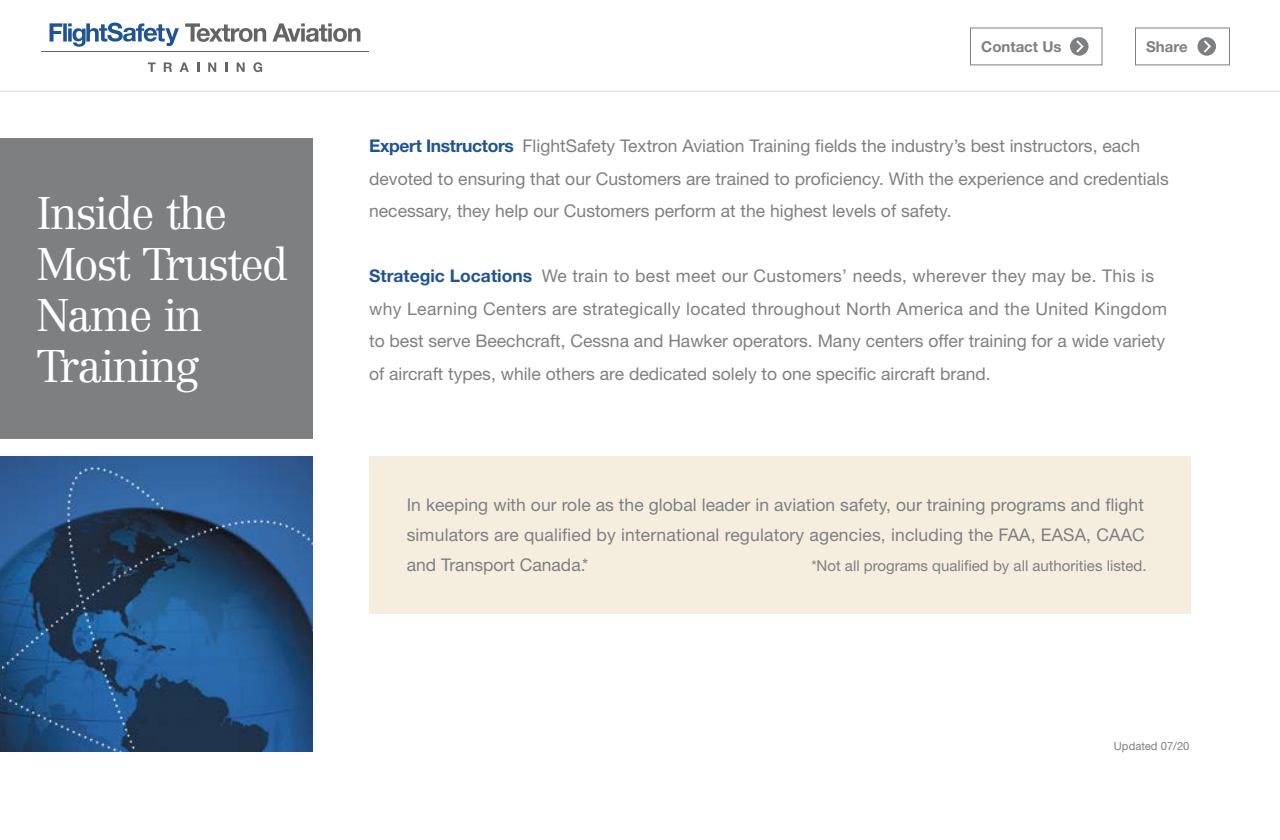
<style>
.page{position:relative;width:1280px;height:840px;background:#fff}
.page>*{position:absolute;margin:0;border:0;box-sizing:border-box;transform-origin:0 0}
.t1{font:300 45px/51.2px "Centennial";letter-spacing:-.04em;color:#fff}
.t2{font:17.5px/32.5px "Helvetica Neue";color:#7e7f81}
.t3{font:15px "Helvetica Neue";color:#7e7f81}
.t4{font:700 15px "Helvetica Neue";color:#7e7f81}
.t5{font:11.25px "Helvetica Neue";color:#7e7f81}
.s1{font-weight:700;color:#205392}
</style>
<div class="page">
<svg style="left:50px;top:23px;width:129px;height:24px"></svg>
<svg style="left:185px;top:23px;width:81px;height:19px"></svg>
<svg style="left:272px;top:23px;width:88px;height:19px"></svg>
<hr style="left:41px;top:51px;width:328px;height:1px;background:#646464">
<svg style="left:148px;top:62px;width:8px;height:10px"></svg>
<svg style="left:164px;top:62px;width:8px;height:10px"></svg>
<svg style="left:180px;top:62px;width:9px;height:10px"></svg>
<svg style="left:197px;top:62px;width:2px;height:10px"></svg>
<svg style="left:208px;top:62px;width:8px;height:10px"></svg>
<svg style="left:225px;top:62px;width:2px;height:10px"></svg>
<svg style="left:237px;top:62px;width:8px;height:10px"></svg>
<svg style="left:253px;top:62px;width:9px;height:10px"></svg>
<div style="left:970px;top:27px;width:133px;height:38px;border:1px solid #808080"></div>
<svg style="left:1070px;top:37px;width:19px;height:19px"></svg>
<svg style="left:1074px;top:38px;width:11px;height:17px"></svg>
<div style="left:1135px;top:27px;width:95px;height:38px;border:1px solid #808080"></div>
<div style="left:1198px;top:37px;width:18px;height:19px;background:#7e7f81;border-radius:50%"></div>
<svg style="left:1202px;top:38px;width:11px;height:17px"></svg>
<div style="left:369px;top:457px;width:821px;height:157px;background:#f5eedf"></div>
<div style="left:0;top:138px;width:312px;height:301px;background:#7e7f81"></div>
<img style="left:0;top:457px;width:312px;height:294px">
<hr style="left:0;top:91px;width:1280px;height:1px;background:#dfdfdf">
<h1 class="t1" style="left:36px;top:187px;width:254px">Inside the<br>Most Trusted<br>Name in<br>Training</h1>
<p class="t4" style="left:981px;top:37px;width:82px">Contact Us</p>
<p class="t4" style="left:1146px;top:37px;width:43px">Share</p>
<p class="t2" style="left:369px;top:129px;width:801px"><span class="s1">Expert Instructors</span> FlightSafety Textron Aviation Training fields the industry’s best instructors, each devoted to ensuring that our Customers are trained to proficiency. With the experience and credentials necessary, they help our Customers perform at the highest levels of safety.</p>
<p class="t2" style="left:369px;top:259px;width:799px"><span class="s1">Strategic Locations</span> We train to best meet our Customers’ needs, wherever they may be. This is why Learning Centers are strategically located throughout North America and the United Kingdom to best serve Beechcraft, Cessna and Hawker operators. Many centers offer training for a wide variety of aircraft types, while others are dedicated solely to one specific aircraft brand.</p>
<p class="t2" style="left:407px;top:489px;width:740px;line-height:30px;text-align:justify">In keeping with our role as the global leader in aviation safety, our training programs and flight simulators are qualified by international regulatory agencies, including the FAA, EASA, CAAC and Transport Canada.*</p>
<p class="t3" style="left:811px;top:557px;width:337px">*Not all programs qualified by all authorities listed.</p>
<p class="t5" style="left:1114px;top:739px;width:77px">Updated 07/20</p>
</div>
